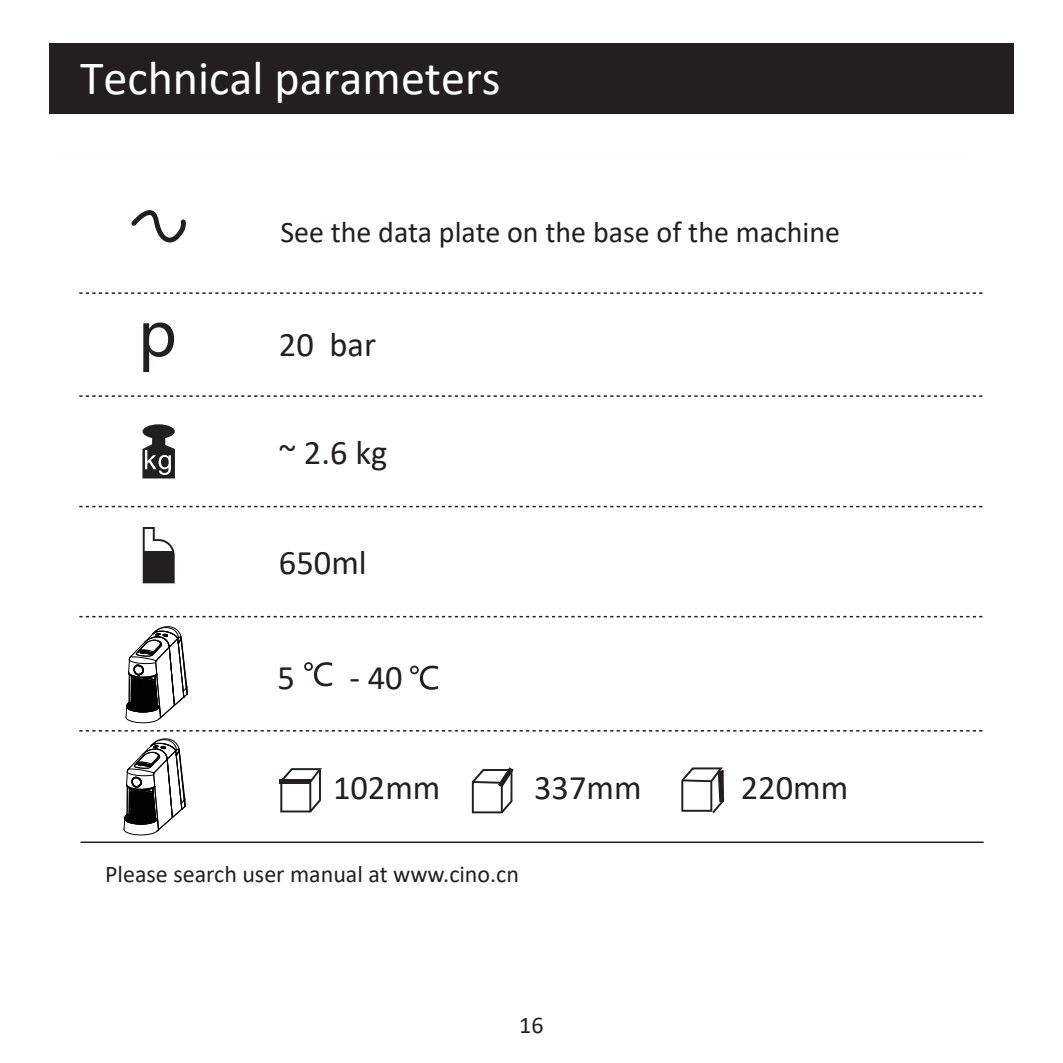
<style>
.page{position:relative;width:1063px;height:1063px;background:#fff}
.page>*{position:absolute;margin:0;border:0;box-sizing:border-box;transform-origin:0 0}
.t1{font:48px "Calibri";color:#fff}
.t2{font:34.5px "Calibri";color:#231f20}
.t3{font:30px "Calibri";color:#231f20}
.t4{font:24px "Calibri";color:#231f20}
</style>
<div class="page">
<div style="left:49px;top:43px;width:965px;height:71px;background:#231f20"></div>
<svg style="left:126px;top:626px;width:62px;height:97px"></svg>
<svg style="left:124px;top:738px;width:62px;height:97px"></svg>
<svg style="left:79px;top:292px;width:904px;height:2px"></svg>
<svg style="left:79px;top:616px;width:904px;height:1px"></svg>
<svg style="left:79px;top:730px;width:904px;height:2px"></svg>
<svg style="left:131px;top:210px;width:55px;height:33px"></svg>
<svg style="left:143px;top:323px;width:31px;height:49px"></svg>
<svg style="left:79px;top:395px;width:904px;height:2px"></svg>
<svg style="left:79px;top:506px;width:904px;height:1px"></svg>
<svg style="left:143px;top:527px;width:32px;height:56px"></svg>
<div style="left:144px;top:551px;width:30px;height:32px;background:#231f20"></div>
<svg style="left:142px;top:424px;width:33px;height:54px"></svg>
<hr style="left:80px;top:842px;width:904px;height:1px;background:#231f20">
<svg style="left:280px;top:768px;width:42px;height:44px"></svg>
<div style="left:279px;top:779px;width:31px;height:5px;background:#231f20"></div>
<svg style="left:472px;top:767px;width:42px;height:46px"></svg>
<svg style="left:681px;top:767px;width:43px;height:46px"></svg>
<svg style="left:410px;top:666px;width:28px;height:24px"></svg>
<svg style="left:304px;top:662px;width:28px;height:24px"></svg>
<h1 class="t1" style="left:80px;top:44px;width:422px">Technical parameters</h1>
<p class="t3" style="left:280px;top:212px;width:561px">See the data plate on the base of the machine</p>
<h2 class="t2" style="left:279px;top:320px;width:99px">20 bar</h2>
<h2 class="t2" style="left:279px;top:428px;width:110px">~ 2.6 kg</h2>
<h2 class="t2" style="left:279px;top:538px;width:89px">650ml</h2>
<h2 class="t2" style="left:278px;top:653px;width:19px">5</h2>
<h2 class="t2" style="left:350px;top:653px;width:55px">- 40</h2>
<h2 class="t2" style="left:333px;top:763px;width:109px">102mm</h2>
<h2 class="t2" style="left:534px;top:763px;width:109px">337mm</h2>
<h2 class="t2" style="left:741px;top:763px;width:109px">220mm</h2>
<p class="t4" style="left:105px;top:857px;width:415px">Please search user manual at www.cino.cn</p>
<p class="t4" style="left:519px;top:1008px;width:26px">16</p>
</div>
